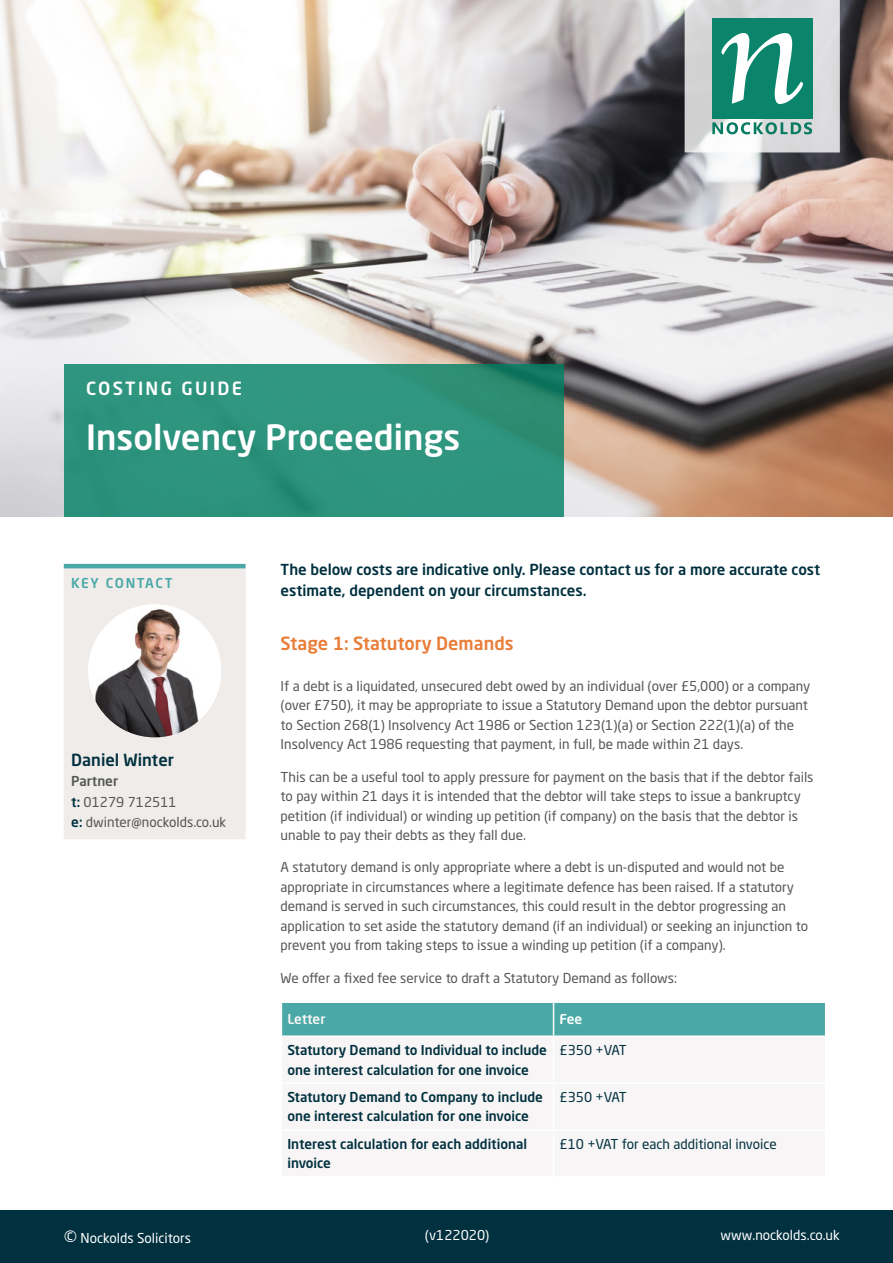
<style>
.page{position:relative;width:893px;height:1263px;background:#fff}
.page>*{position:absolute;margin:0;border:0;box-sizing:border-box;transform-origin:0 0}
.t1{font:500 34.5px "Neo Sans Std";color:#fff}
.t2{font:500 18px "Neo Sans Std";color:#e97d38}
.t3{font:500 18px "Neo Sans Std";letter-spacing:.13em;color:#fff}
.t4{font:18px "Neo Sans Std";color:#fff}
.t5{font:500 16.5px "Neo Sans Std";color:#01303f}
.t6{font:500 15px/21px "Neo Sans Std";color:#01303f}
.t7{font:13.5px/19.5px "Neo Sans Std";color:#545755}
.t8{font:500 13.5px/19.5px "Neo Sans Std";color:#01303f}
.t9{font:13.5px "Neo Sans Std";color:#01303f}
.t10{font:13.5px "Neo Sans Std";color:#fff}
.t11{font:500 13.5px "Neo Sans Std";letter-spacing:.105em;color:#4aa9a7}
.t12{font:500 13.5px "Neo Sans Std";color:#f7f5f5}
.t13{font:500 13.5px "Neo Sans Std";color:#fff}
.s1{font-weight:500}
.s2{font-weight:500;color:#01303f}
</style>
<div class="page">
<div style="left:0;top:1210px;width:893px;height:53px;background:#01303f"></div>
<img style="left:0;top:0;width:893px;height:517px">
<div style="left:282px;top:1003px;width:543px;height:32px;background:#4aa9a7"></div>
<hr style="left:553px;top:1003px;width:1px;height:32px;background:#fff">
<div style="left:64px;top:566px;width:182px;height:273px;background:#efecea"></div>
<img style="left:88px;top:604px;width:133px;height:133px;border-radius:67px">
<hr style="left:64px;top:564px;width:182px;height:4px;background:#4aa9a7">
<div style="left:64px;top:364px;width:500px;height:153px;background:linear-gradient(to right,#2d957f,#2d9179)"></div>
<svg style="left:685px;top:0;width:155px;height:152px;background:#92beb6"></svg>
<h2 class="t3" style="left:86px;top:377px;width:158px">COSTING GUIDE</h2>
<h1 class="t1" style="left:86px;top:415px;width:376px">Insolvency Proceedings</h1>
<p class="t11" style="left:71px;top:575px;width:103px">KEY CONTACT</p>
<p class="t5" style="left:71px;top:749px;width:104px">Daniel Winter</p>
<p class="t7" style="left:71px;top:771px;width:157px;line-height:20.4px"><span class="s1">Partner<br></span><span class="s2">t:</span> 01279 712511<br><span class="s2">e:</span> dwinter@nockolds.co.uk</p>
<p class="t6" style="left:281px;top:559px;width:541px">The below costs are indicative only. Please contact us for a more accurate cost estimate, dependent on your circumstances.</p>
<h2 class="t2" style="left:281px;top:632px;width:234px">Stage 1: Statutory Demands</h2>
<p class="t7" style="left:281px;top:676px;width:531px">If a debt is a liquidated, unsecured debt owed by an individual (over £5,000) or a company (over £750), it may be appropriate to issue a Statutory Demand upon the debtor pursuant to Section 268(1) Insolvency Act 1986 or Section 123(1)(a) or Section 222(1)(a) of the Insolvency Act 1986 requesting that payment, in full, be made within 21 days.</p>
<p class="t7" style="left:281px;top:767px;width:534px">This can be a useful tool to apply pressure for payment on the basis that if the debtor fails to pay within 21 days it is intended that the debtor will take steps to issue a bankruptcy petition (if individual) or winding up petition (if company) on the basis that the debtor is unable to pay their debts as they fall due.</p>
<p class="t7" style="left:281px;top:857px;width:529px">A statutory demand is only appropriate where a debt is un-disputed and would not be appropriate in circumstances where a legitimate defence has been raised. If a statutory demand is served in such circumstances, this could result in the debtor progressing an application to set aside the statutory demand (if an individual) or seeking an injunction to prevent you from taking steps to issue a winding up petition (if a company).</p>
<p class="t7" style="left:281px;top:968px;width:398px">We offer a fixed fee service to draft a Statutory Demand as follows:</p>
<p class="t12" style="left:287px;top:1011px;width:40px">Letter</p>
<p class="t13" style="left:559px;top:1011px;width:24px">Fee</p>
<p class="t8" style="left:287px;top:1040px;width:261px">Statutory Demand to Individual to include one interest calculation for one invoice</p>
<p class="t9" style="left:559px;top:1042px;width:69px">£350 +VAT</p>
<p class="t8" style="left:287px;top:1087px;width:257px">Statutory Demand to Company to include one interest calculation for one invoice</p>
<p class="t9" style="left:559px;top:1089px;width:69px">£350 +VAT</p>
<p class="t8" style="left:287px;top:1134px;width:241px">Interest calculation for each additional invoice</p>
<p class="t9" style="left:559px;top:1135px;width:219px">£10 +VAT for each additional invoice</p>
<h2 class="t4" style="left:64px;top:1226px;width:15px">©</h2>
<p class="t10" style="left:425px;top:1226px;width:66px">(v122020)</p>
<p class="t10" style="left:721px;top:1226px;width:121px">www.nockolds.co.uk</p>
<p class="t10" style="left:81px;top:1230px;width:112px">Nockolds Solicitors</p>
</div>
